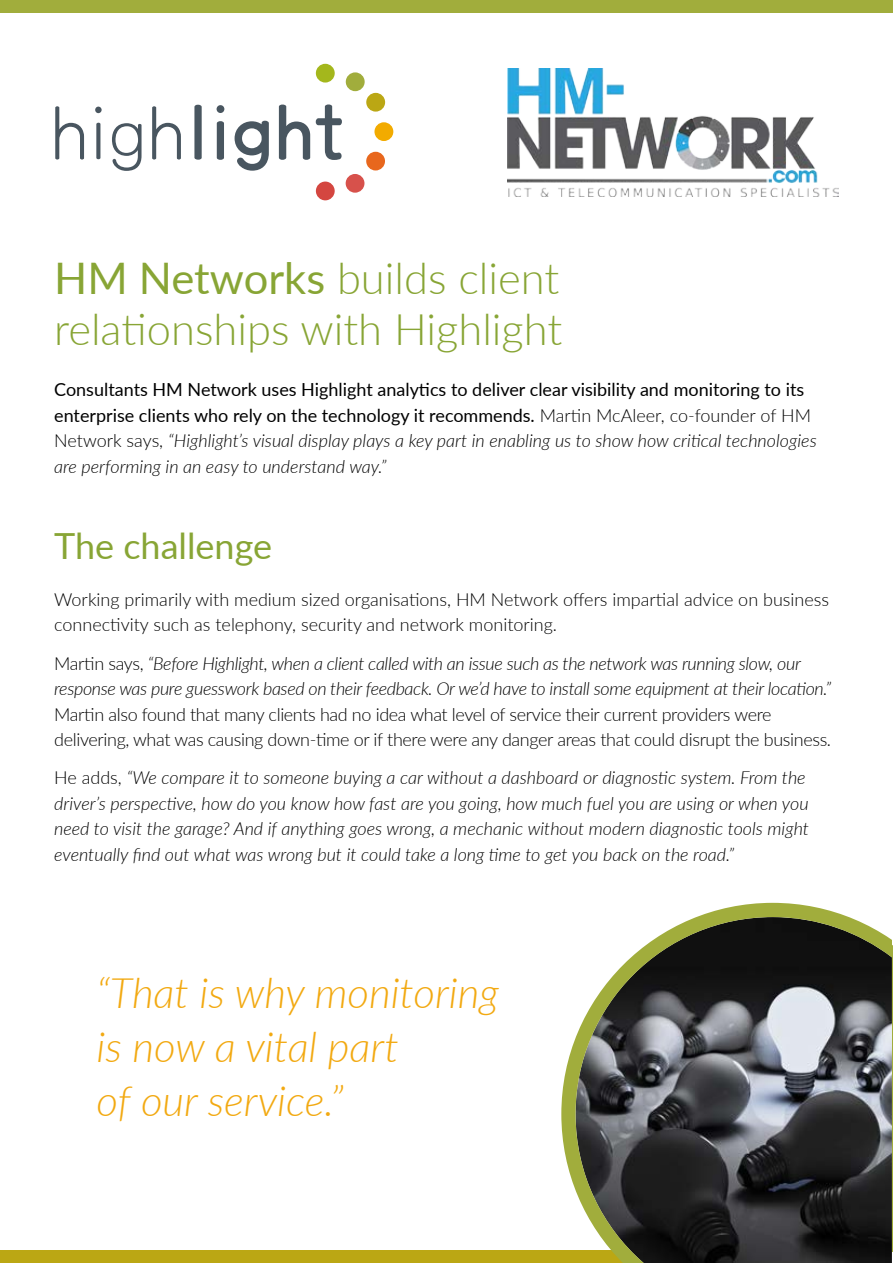
<style>
.page{position:relative;width:893px;height:1263px;background:#fff}
.page>*{position:absolute;margin:0;border:0;box-sizing:border-box;transform-origin:0 0}
.t1{font:300 43.5px/51px "Lato";color:#88a535}
.t2{font:italic 300 42px/54px "Lato";color:#f2a911}
.t3{font:36px "Lato";color:#88a535}
.t4{font:italic 300 18px/25.5px "Lato";letter-spacing:-.005em;color:#000}
.t5{font:18px/25.5px "Lato";color:#000}
.t6{font:300 18px/25.5px "Lato";letter-spacing:-.02em;color:#000}
.t7{font:300 18px/25.5px "Lato";color:#000}
.s1{font-weight:400}
.s2{font-weight:300}
.s3{font-weight:300;font-style:italic}
.s4{font-style:normal}
</style>
<div class="page">
<div style="left:0;top:0;width:893px;height:13px;background:#a1ad3c"></div>
<div style="left:0;top:1250px;width:892px;height:13px;background:#bba714"></div>
<div style="left:316px;top:182px;width:19px;height:18px;background:#d44640;border-radius:50%"></div>
<div style="left:346px;top:174px;width:18px;height:19px;background:#d7514b;border-radius:50%"></div>
<div style="left:374px;top:122px;width:19px;height:19px;background:#f2ab00;border-radius:50%"></div>
<div style="left:366px;top:152px;width:19px;height:18px;background:#e8671d;border-radius:50%"></div>
<div style="left:316px;top:64px;width:19px;height:19px;background:#a4b71c;border-radius:50%"></div>
<div style="left:346px;top:72px;width:19px;height:19px;background:#a1ad3c;border-radius:50%"></div>
<div style="left:366px;top:93px;width:19px;height:19px;background:#bba714;border-radius:50%"></div>
<svg style="left:55px;top:106px;width:29px;height:54px"></svg>
<svg style="left:95px;top:107px;width:7px;height:52px"></svg>
<svg style="left:112px;top:123px;width:30px;height:48px"></svg>
<svg style="left:152px;top:106px;width:29px;height:54px"></svg>
<svg style="left:194px;top:105px;width:8px;height:55px"></svg>
<svg style="left:217px;top:105px;width:7px;height:55px"></svg>
<svg style="left:235px;top:121px;width:34px;height:50px"></svg>
<svg style="left:279px;top:105px;width:31px;height:55px"></svg>
<svg style="left:316px;top:104px;width:26px;height:56px"></svg>
<svg style="left:561px;top:903px;width:331px;height:360px;background:#5e5f59"></svg>
<img style="left:507px;top:68px;width:332px;height:128px">
<h1 class="t1" style="left:54px;top:252px;width:510px"><span class="s1">HM Networks</span> builds client relationships with Highlight</h1>
<p class="t5" style="left:54px;top:376px;width:764px">Consultants HM Network uses Highlight analytics to deliver clear visibility and monitoring to its enterprise clients who rely on the technology it recommends. <span class="s2">Martin McAleer, co-founder of HM Network says,</span> <span class="s3">“Highlight’s visual display plays a key part in enabling us to show how critical technologies are performing in an easy to understand way.”</span></p>
<h3 class="t3" style="left:54px;top:520px;width:219px">The challenge</h3>
<p class="t7" style="left:54px;top:586px;width:776px">Working primarily with medium sized organisations, HM Network offers impartial advice on business connectivity such as telephony, security and network monitoring.</p>
<p class="t4" style="left:54px;top:650px;width:779px"><span class="s4">Martin says,</span> “Before Highlight, when a client called with an issue such as the network was running slow, our response was pure guesswork based on their feedback. Or we’d have to install some equipment at their location.”</p>
<p class="t6" style="left:54px;top:701px;width:778px">Martin also found that many clients had no idea what level of service their current providers were delivering, what was causing down-time or if there were any danger areas that could disrupt the business.</p>
<p class="t4" style="left:54px;top:764px;width:756px"><span class="s4">He adds,</span> “We compare it to someone buying a car without a dashboard or diagnostic system. From the driver’s perspective, how do you know how fast are you going, how much fuel you are using or when you need to visit the garage? And if anything goes wrong, a mechanic without modern diagnostic tools might eventually find out what was wrong but it could take a long time to get you back on the road.”</p>
<h2 class="t2" style="left:97px;top:964px;width:404px">“That is why monitoring is now a vital part<br>of our service.”</h2>
</div>
